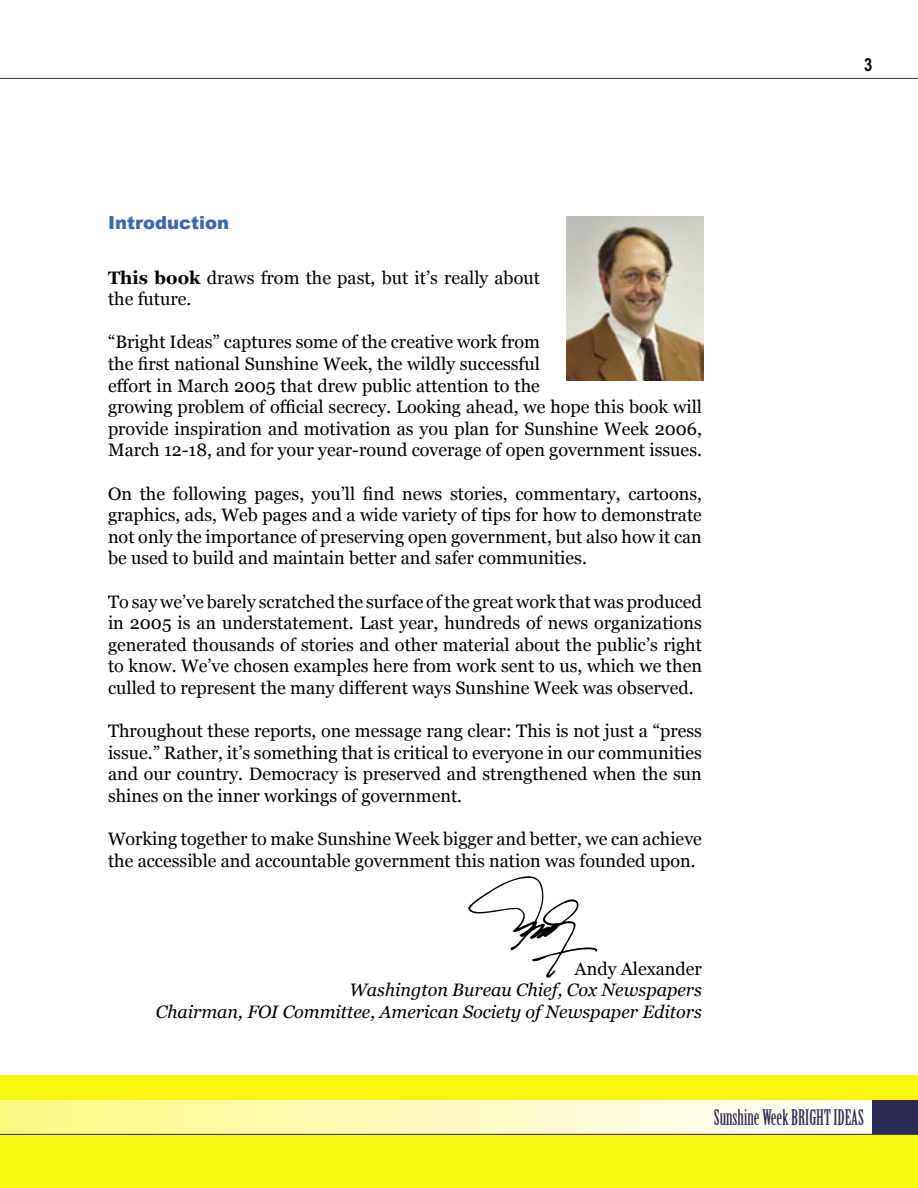
<style>
.page{position:relative;width:918px;height:1188px;background:#fff}
.page>*{position:absolute;margin:0;border:0;box-sizing:border-box;transform-origin:0 0}
.t1{font:21px "Birch Std";color:#2d2b55}
.Georgia__No_Hyphens{font:18px/21.6px "Georgia";color:#000}
.Georgia__No_Hyphens-2{font:italic 18px "Georgia";color:#000}
.t2{font:900 18px "Arial";color:#3c68ae}
.t3{font:700 18px "Arial Narrow";color:#000}
.s1{font-weight:700}
</style>
<div class="page">
<div style="left:0;top:1075px;width:918px;height:113px;background:#f7f410"></div>
<div style="left:0;top:1100px;width:880px;height:34px;background:linear-gradient(to right,#fcf780,#fffeff)"></div>
<hr style="left:0;top:78px;width:918px;height:1px;background:#2d2b55">
<hr style="left:0;top:1134px;width:918px;height:1px;background:#2d2b55">
<div style="left:872px;top:1100px;width:46px;height:34px;background:#2d2b55"></div>
<img style="left:567px;top:216px;width:137px;height:165px">
<svg style="left:468px;top:876px;width:129px;height:102px"></svg>
<p class="t3" style="left:864px;top:55px;width:10px">3</p>
<p class="t2" style="left:108px;top:212px;width:123px">Introduction</p>
<p class="Georgia__No_Hyphens" style="left:108px;top:267px;width:433px"><span class="s1">This book</span> draws from the past, but it’s really about the future.</p>
<p class="Georgia__No_Hyphens" style="left:108px;top:331px;width:596px">“Bright Ideas” captures some of the creative work from<br>the first national Sunshine Week, the wildly successful<br>effort in March 2005 that drew public attention to the<br>growing problem of official secrecy. Looking ahead, we hope this book will provide inspiration and motivation as you plan for Sunshine Week 2006, March 12-18, and for your year-round coverage of open government issues.</p>
<p class="Georgia__No_Hyphens" style="left:108px;top:483px;width:595px;text-align:justify">On the following pages, you’ll find news stories, commentary, cartoons, graphics, ads, Web pages and a wide variety of tips for how to demonstrate not only the importance of preserving open government, but also how it can be used to build and maintain better and safer communities.</p>
<p class="Georgia__No_Hyphens" style="left:108px;top:591px;width:596px;text-align:justify">To say we’ve barely scratched the surface of the great work that was produced in 2005 is an understatement. Last year, hundreds of news organizations generated thousands of stories and other material about the public’s right to know. We’ve chosen examples here from work sent to us, which we then culled to represent the many different ways Sunshine Week was observed.</p>
<p class="Georgia__No_Hyphens" style="left:108px;top:720px;width:595px;text-align:justify">Throughout these reports, one message rang clear: This is not just a “press issue.” Rather, it’s something that is critical to everyone in our communities and our country. Democracy is preserved and strengthened when the sun shines on the inner workings of government.</p>
<p class="Georgia__No_Hyphens" style="left:108px;top:828px;width:595px">Working together to make Sunshine Week bigger and better, we can achieve the accessible and accountable government this nation was founded upon.</p>
<p class="Georgia__No_Hyphens" style="left:575px;top:958px;width:129px">Andy Alexander</p>
<p class="Georgia__No_Hyphens-2" style="left:349px;top:980px;width:354px">Washington Bureau Chief, Cox Newspapers</p>
<p class="Georgia__No_Hyphens-2" style="left:156px;top:1002px;width:548px">Chairman, FOI Committee, American Society of Newspaper Editors</p>
<p class="t1" style="left:714px;top:1106px;width:152px">Sunshine Week BRIGHT IDEAS</p>
</div>
